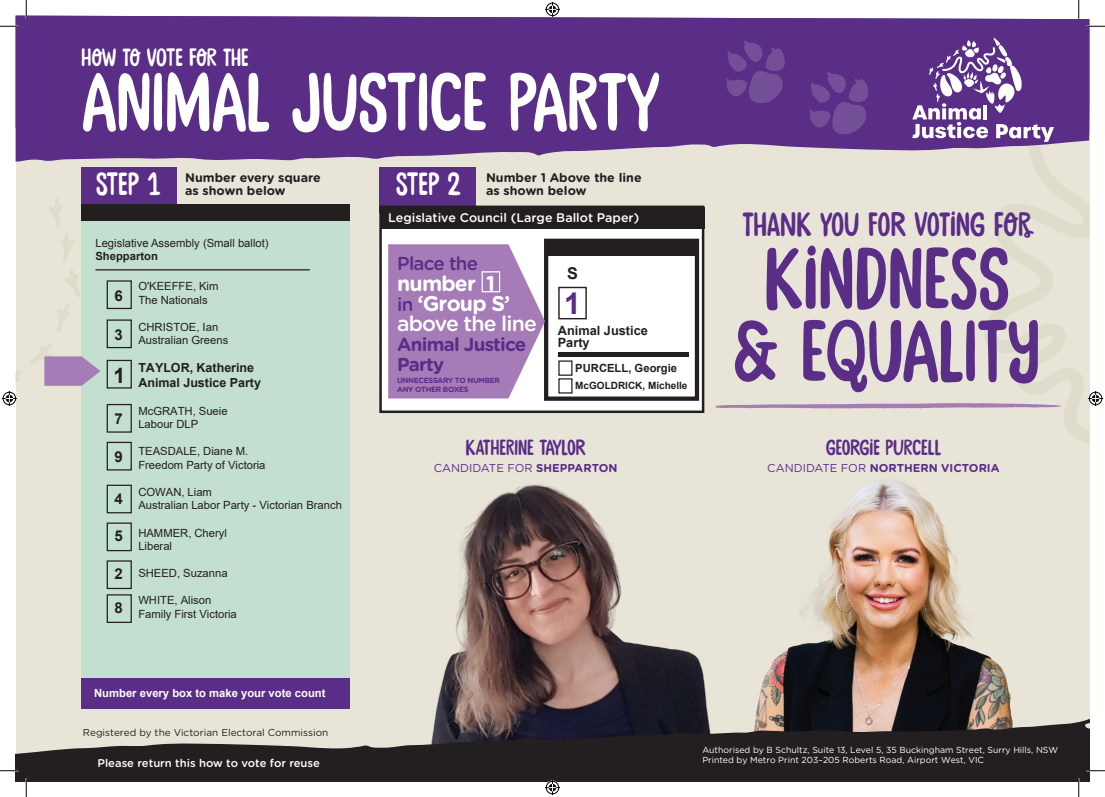
<style>
.page{position:relative;width:1105px;height:797px;background:#fff}
.page>*{position:absolute;margin:0;border:0;box-sizing:border-box;transform-origin:0 0}
.t1{font:86.25px/72.5px "Stick A Round";color:#5a2d87;text-align:center}
.t2{font:81.88px "Stick A Round";color:#fff}
.t3{font:33.75px "Stick A Round";color:#5a2d87}
.t4{font:32px "Stick A Round";color:#fff}
.t5{font:700 30px "Arial";color:#5a2d87}
.t6{font:25px "Stick A Round";letter-spacing:-.015em;color:#fff}
.t7{font:21.88px "Stick A Round";color:#5a2d87}
.t8{font:700 21.25px/20px "Gotham Rounded";letter-spacing:-.04em;color:#fff}
.t9{font:700 21.25px "Arial";color:#231f20}
.t10{font:700 18.75px/20px "Gotham Rounded";letter-spacing:-.04em;color:#5a2d87}
.t11{font:500 18.75px "Gotham Rounded";letter-spacing:-.04em;color:#5a2d87}
.t12{font:700 16.25px "Arial";color:#231f20}
.t13{font:700 15px "Arial";color:#231f20}
.t14{font:700 15px "Arial";color:#231f20}
.t15{font:700 12.75px/12.5px "Arial";color:#231f20}
.t16{font:700 12.5px/12.5px "Gotham Rounded";color:#231f20}
.t17{font:500 12.5px "Gotham Rounded";color:#fff}
.t18{font:700 12.5px/15px "Arial";color:#231f20}
.t19{font:700 11.5px "Gotham Rounded";color:#5a2d87}
.t20{font:11.5px "Gotham Rounded";color:#5a2d87}
.t21{font:11.25px/13.5px "Arial";color:#231f20}
.t22{font:700 11.25px "Arial";color:#fff}
.t23{font:500 11.25px "Gotham Rounded";color:#fff}
.t24{font:700 11.25px "Arial";color:#231f20}
.t25{font:10px "Gotham Rounded";color:#231f20}
.t26{font:700 10px "Arial";color:#231f20}
.t27{font:8.75px/10.5px "Gotham Rounded";color:#fff}
.t28{font:700 7.5px/8.8px "Gotham Rounded";letter-spacing:-.04em;color:#5a2d87}
.s1{font-weight:500;font-size:18.75px;color:#5a2d87}
.s2{font-weight:500}
.s3{font-weight:700}
.s4{font-weight:400}
</style>
<div class="page">
<div style="left:16px;top:24px;width:1073px;height:757px;background:#e8e5d8"></div>
<img style="left:349px;top:483px;width:360px;height:235px">
<svg style="left:984px;top:172px;width:105px;height:271px"></svg>
<svg style="left:16px;top:135px;width:1073px;height:37px"></svg>
<div style="left:16px;top:16px;width:1073px;height:119px;background:#5a2d87"></div>
<svg style="left:16px;top:370px;width:5px;height:11px"></svg>
<svg style="left:57px;top:269px;width:23px;height:63px"></svg>
<svg style="left:49px;top:198px;width:25px;height:64px"></svg>
<img style="left:755px;top:480px;width:257px;height:238px">
<div style="left:81px;top:168px;width:96px;height:49px;background:#5a2d87"></div>
<div style="left:379px;top:168px;width:97px;height:45px;background:#5a2d87"></div>
<div style="left:81px;top:207px;width:269px;height:500px;background:#c3dfd0"></div>
<div style="left:81px;top:205px;width:269px;height:16px;background:#231f20"></div>
<div style="left:107px;top:484px;width:25px;height:29px;border:1px solid #231f20"></div>
<div style="left:107px;top:522px;width:25px;height:29px;border:1px solid #231f20"></div>
<div style="left:107px;top:560px;width:25px;height:29px;border:1px solid #231f20"></div>
<div style="left:107px;top:594px;width:25px;height:29px;border:1px solid #231f20"></div>
<div style="left:107px;top:442px;width:25px;height:28px;border:1px solid #231f20"></div>
<div style="left:107px;top:404px;width:25px;height:28px;border:1px solid #231f20"></div>
<div style="left:107px;top:360px;width:25px;height:28px;border:1px solid #231f20"></div>
<div style="left:107px;top:319px;width:25px;height:29px;border:1px solid #231f20"></div>
<div style="left:107px;top:280px;width:25px;height:29px;border:1px solid #231f20"></div>
<hr style="left:95px;top:269px;width:215px;height:1px;background:#231f20">
<svg style="left:16px;top:718px;width:1073px;height:63px;fill:#231f20"></svg>
<svg style="left:726px;top:41px;width:59px;height:63px;background:#673e8f"></svg>
<svg style="left:810px;top:72px;width:59px;height:63px;background:#673e8f"></svg>
<div style="left:81px;top:678px;width:269px;height:30px;background:#5a2d87"></div>
<svg style="left:715px;top:403px;width:346px;height:6px"></svg>
<svg style="left:29px;top:344px;width:71px;height:42px"></svg>
<svg style="left:912px;top:38px;width:142px;height:104px;background:#7f5ca2"></svg>
<svg style="left:0;top:25px;width:19px;height:2px"></svg>
<svg style="left:1086px;top:25px;width:19px;height:2px"></svg>
<svg style="left:0;top:770px;width:19px;height:1px"></svg>
<svg style="left:1086px;top:770px;width:19px;height:1px"></svg>
<svg style="left:25px;top:0;width:2px;height:19px"></svg>
<svg style="left:25px;top:778px;width:2px;height:19px"></svg>
<svg style="left:1078px;top:0;width:1px;height:19px"></svg>
<svg style="left:1078px;top:778px;width:1px;height:19px"></svg>
<svg style="left:545px;top:2px;width:15px;height:15px"></svg>
<svg style="left:545px;top:780px;width:15px;height:15px"></svg>
<svg style="left:2px;top:391px;width:15px;height:15px"></svg>
<svg style="left:1088px;top:391px;width:15px;height:15px"></svg>
<div style="left:379px;top:205px;width:325px;height:208px;background:#fff;border:2px solid #231f20"></div>
<div style="left:544px;top:239px;width:155px;height:162px;border:4px solid #231f20"></div>
<div style="left:547px;top:241px;width:149px;height:15px;background:#231f20"></div>
<div style="left:558px;top:287px;width:29px;height:32px;border:1px solid #231f20"></div>
<div style="left:558px;top:352px;width:130px;height:5px;background:#231f20"></div>
<svg style="left:388px;top:244px;width:157px;height:154px;background:#ae8abe"></svg>
<div style="left:558px;top:360px;width:14px;height:16px;border:1px solid #231f20"></div>
<div style="left:381px;top:208px;width:323px;height:21px;background:#231f20"></div>
<div style="left:482px;top:271px;width:18px;height:21px;border:1px solid #fff"></div>
<h3 class="t6" style="left:81px;top:43px;width:169px">HOW TO VOTE FOR THE</h3>
<h2 class="t2" style="left:81px;top:56px;width:579px">ANIMAL JUSTICE PARTY</h2>
<h3 class="t4" style="left:96px;top:166px;width:66px">STEP 1</h3>
<p class="t16" style="left:185px;top:171px;width:137px">Number every square as shown below</p>
<p class="t16" style="left:486px;top:171px;width:157px">Number 1 Above the line as shown below</p>
<h3 class="t4" style="left:396px;top:166px;width:66px">STEP 2</h3>
<p class="t21" style="left:95px;top:236px;width:175px">Legislative Assembly (Small ballot)</p>
<p class="t24" style="left:95px;top:249px;width:64px">Shepparton</p>
<h3 class="t13" style="left:115px;top:285px;width:10px">6</h3>
<h3 class="t13" style="left:115px;top:324px;width:10px">3</h3>
<h3 class="t9" style="left:113px;top:361px;width:13px">1</h3>
<h3 class="t13" style="left:115px;top:408px;width:10px">7</h3>
<h3 class="t14" style="left:115px;top:446px;width:10px">9</h3>
<h3 class="t13" style="left:115px;top:488px;width:10px">4</h3>
<h3 class="t13" style="left:115px;top:525px;width:10px">5</h3>
<h3 class="t13" style="left:115px;top:563px;width:10px">2</h3>
<h3 class="t14" style="left:115px;top:597px;width:10px">8</h3>
<p class="t21" style="left:138px;top:279px;width:82px">O'KEEFFE, Kim<br>The Nationals</p>
<p class="t21" style="left:138px;top:320px;width:91px">CHRISTOE, Ian<br>Australian Greens</p>
<p class="t18" style="left:138px;top:360px;width:124px">TAYLOR, Katherine<br>Animal Justice Party</p>
<p class="t21" style="left:138px;top:404px;width:91px">McGRATH, Sueie<br>Labour DLP</p>
<p class="t21" style="left:138px;top:444px;width:129px">TEASDALE, Diane M.<br>Freedom Party of Victoria</p>
<p class="t21" style="left:138px;top:485px;width:205px">COWAN, Liam<br>Australian Labor Party - Victorian Branch</p>
<p class="t21" style="left:138px;top:525px;width:90px">HAMMER, Cheryl<br>Liberal</p>
<p class="t21" style="left:138px;top:566px;width:91px">SHEED, Suzanna</p>
<p class="t21" style="left:138px;top:593px;width:100px">WHITE, Alison<br>Family First Victoria</p>
<p class="t17" style="left:388px;top:209px;width:253px">Legislative Council (Large Ballot Paper)</p>
<h3 class="t11" style="left:397px;top:249px;width:82px">Place the</h3>
<h3 class="t8" style="left:397px;top:272px;width:141px">number 1<br><span class="s1">in</span> ‘Group S’ <span class="s2">above the line</span></h3>
<h3 class="t10" style="left:397px;top:333px;width:131px">Animal Justice<br>Party</h3>
<p class="t28" style="left:397px;top:376px;width:104px">UNNECESSARY TO NUMBER<br>ANY OTHER BOXES</p>
<h3 class="t12" style="left:567px;top:261px;width:12px">S</h3>
<h3 class="t5" style="left:564px;top:284px;width:18px">1</h3>
<p class="t15" style="left:558px;top:324px;width:92px">Animal Justice<br>Party</p>
<p class="t24" style="left:575px;top:360px;width:103px">PURCELL, Georgie</p>
<p class="t26" style="left:575px;top:378px;width:114px">McGOLDRICK, Michelle</p>
<h3 class="t7" style="left:466px;top:435px;width:122px">KATHERINE TAYLOR</h3>
<p class="t20" style="left:434px;top:459px;width:185px">CANDIDATE FOR <span class="s3">SHEPPARTON</span></p>
<h3 class="t3" style="left:742px;top:205px;width:290px">THANK YOU FOR VOTING FOR</h3>
<h1 class="t1" style="left:733px;top:247px;width:309px">KINDNESS &amp; EQUALITY</h1>
<h3 class="t7" style="left:826px;top:435px;width:116px">GEORGIE PURCELL</h3>
<p class="t19" style="left:767px;top:459px;width:234px"><span class="s4">CANDIDATE FOR</span> NORTHERN VICTORIA</p>
<p class="t22" style="left:94px;top:686px;width:233px">Number every box to make your vote count</p>
<p class="t25" style="left:83px;top:725px;width:247px">Registered by the Victorian Electoral Commission</p>
<p class="t23" style="left:98px;top:755px;width:224px">Please return this how to vote for reuse</p>
<p class="t27" style="left:702px;top:744px;width:357px">Authorised by B Schultz, Suite 13, Level 5, 35 Buckingham Street, Surry Hills, NSW<br>Printed by Metro Print 203–205 Roberts Road, Airport West, VIC</p>
</div>
